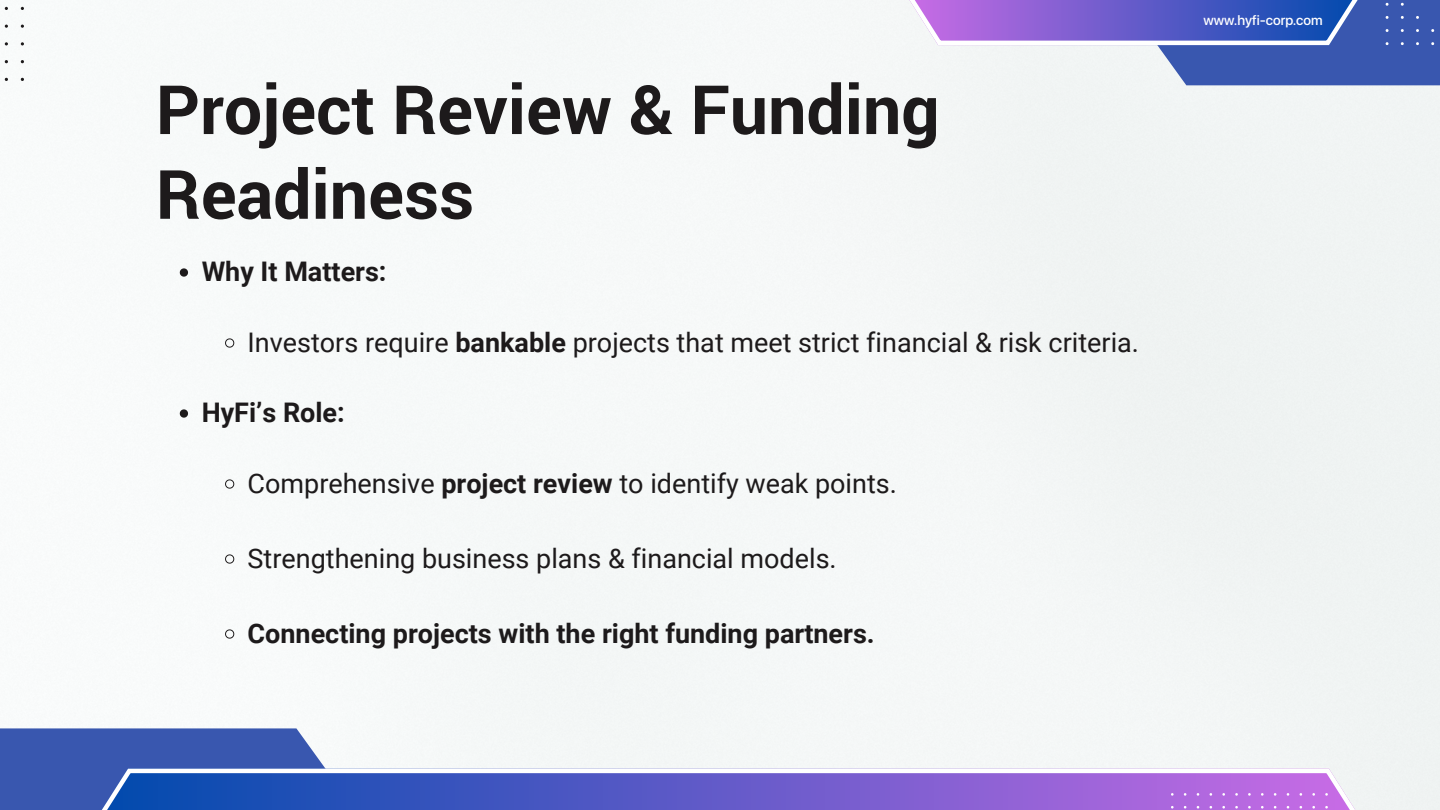
<style>
.page{position:relative;width:1440px;height:810px;background:#fff}
.page>*{position:absolute;margin:0;border:0;box-sizing:border-box;transform-origin:0 0}
.t1{font:700 68px/84.7px "Roboto";color:#1d1a1b}
.t2{font:27px "Roboto";color:#1d1a1b}
.t3{font:700 27px "Roboto";color:#1d1a1b}
.t4{font:500 14px "SF Pro Display";color:#fff}
.s1{font-weight:700}
</style>
<div class="page">
<svg style="left:0;top:728px;width:355px;height:82px"></svg>
<svg style="left:102px;top:769px;width:1253px;height:41px"></svg>
<svg style="left:21px;top:42px;width:3px;height:4px"></svg>
<svg style="left:909px;top:0;width:531px;height:85px"></svg>
<svg style="left:180px;top:268px;width:8px;height:9px"></svg>
<svg style="left:225px;top:338px;width:10px;height:10px"></svg>
<svg style="left:180px;top:409px;width:8px;height:9px"></svg>
<svg style="left:225px;top:479px;width:10px;height:10px"></svg>
<svg style="left:225px;top:554px;width:10px;height:10px"></svg>
<svg style="left:225px;top:629px;width:10px;height:10px"></svg>
<p class="t1" style="left:156px;top:67px;width:785px">Project Review &amp; Funding<br>Readiness</p>
<p class="t3" style="left:202px;top:253px;width:186px">Why It Matters:</p>
<p class="t2" style="left:248px;top:323px;width:893px">Investors require <span class="s1">bankable</span> projects that meet strict financial &amp; risk criteria.</p>
<p class="t3" style="left:202px;top:394px;width:145px">HyFi’s Role:</p>
<p class="t2" style="left:248px;top:464px;width:651px">Comprehensive <span class="s1">project review</span> to identify weak points.</p>
<p class="t2" style="left:248px;top:539px;width:591px">Strengthening business plans &amp; financial models.</p>
<p class="t3" style="left:248px;top:614px;width:629px">Connecting projects with the right funding partners.</p>
<p class="t4" style="left:1203px;top:10px;width:121px">www.hyfi-corp.com</p>
</div>
